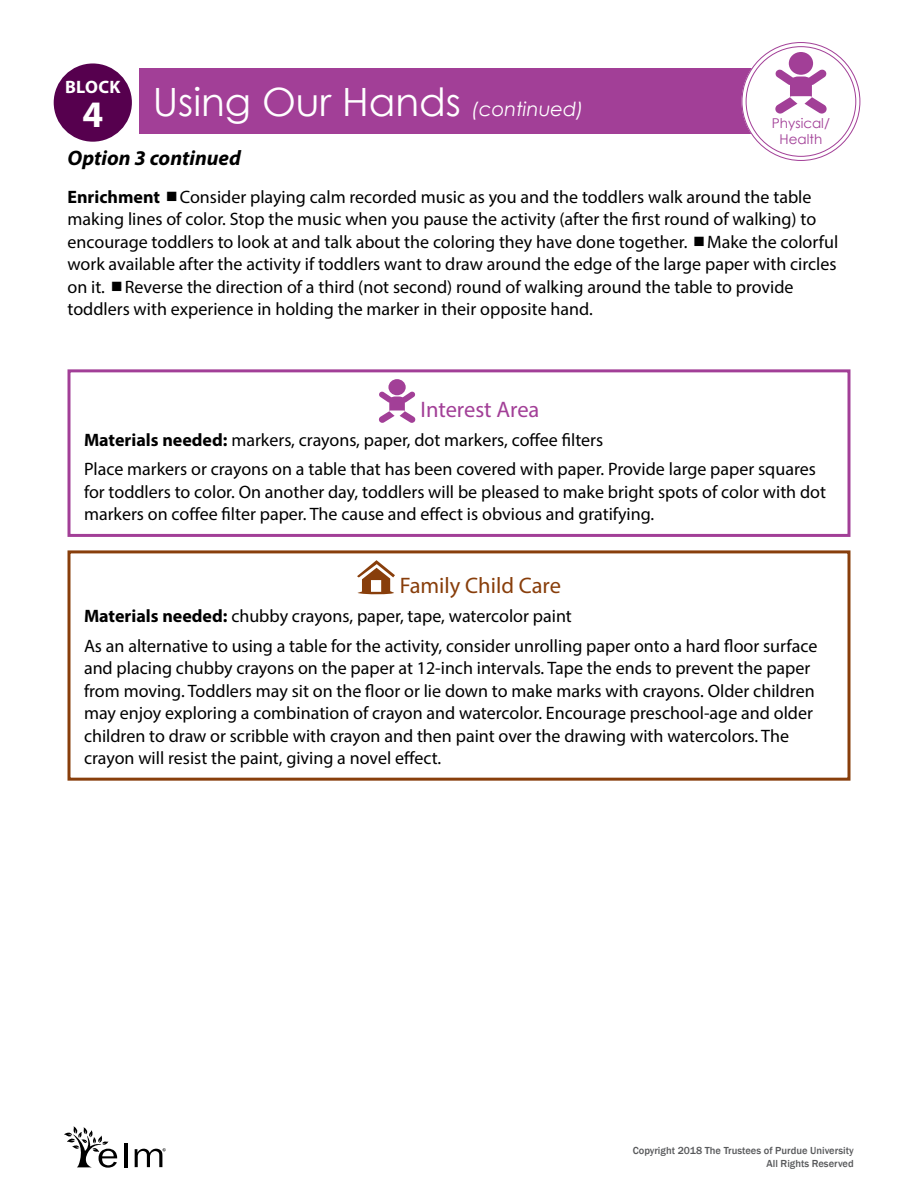
<style>
.page{position:relative;width:918px;height:1188px;background:#fff}
.page>*{position:absolute;margin:0;border:0;box-sizing:border-box;transform-origin:0 0}
.t1{font:39px "Century Gothic";color:#fff}
.t2{font:700 37.5px "Myriad Pro";color:#fff}
._4-04_FCC_Subhead{font:22.5px "Myriad Pro";color:#883e0b}
._4-03_Center_Subhead{font:22.5px "Myriad Pro";color:#a23f97}
.t3{font:italic 700 21px "Myriad Pro";color:#000}
._4-05_Ctr_FCC_Body{font:18px/22.5px "Myriad Pro";color:#000}
._4-02_Scaffolding_Ti{font:18px/22.5px "Myriad Pro";color:#000}
._4-05_IT_Center_FCC{font:18px "Myriad Pro";color:#000}
.t4{font:700 18px "Myriad Pro";letter-spacing:.02em;color:#fff}
.t5{font:13.5px/16.2px "Century Gothic";color:#a23f97;text-align:center}
.t6{font:500 10.5px/12.6px "Franklin Gothic";color:#58595b;text-align:right}
.s1{font-style:italic;font-size:19.5px}
.s2{font-weight:700}
</style>
<div class="page">
<div style="left:140px;top:68px;width:616px;height:66px;background:#a23f97"></div>
<div style="left:744px;top:45px;width:114px;height:113px;background:#fff;border-radius:50%"></div>
<div style="left:742px;top:42px;width:118px;height:119px;border:5px solid #fff;border-radius:50%"></div>
<div style="left:54px;top:63px;width:78px;height:79px;background:#56004e;border-radius:50%"></div>
<svg style="left:775px;top:69px;width:52px;height:45px"></svg>
<div style="left:789px;top:52px;width:24px;height:23px;background:#a23f97;border-radius:50%"></div>
<svg style="left:379px;top:391px;width:37px;height:32px"></svg>
<div style="left:388px;top:379px;width:18px;height:16px;background:#a23f97;border-radius:50%"></div>
<div style="left:68px;top:369px;width:782px;height:168px;border:3px solid #a23f97"></div>
<svg style="left:357px;top:560px;width:38px;height:34px"></svg>
<div style="left:68px;top:550px;width:782px;height:231px;border:3px solid #883e0b"></div>
<hr style="left:124px;top:1143px;width:3px;height:24px;background:#000">
<svg style="left:64px;top:1126px;width:53px;height:42px"></svg>
<svg style="left:135px;top:1148px;width:31px;height:19px"></svg>
<p class="t4" style="left:65px;top:75px;width:57px">BLOCK</p>
<h2 class="t2" style="left:82px;top:90px;width:22px">4</h2>
<h1 class="t1" style="left:153px;top:75px;width:433px">Using Our Hands <span class="s1">(continued)</span></h1>
<p class="t3" style="left:68px;top:145px;width:175px">Option 3 continued</p>
<p class="_4-02_Scaffolding_Ti" style="left:68px;top:185px;width:772px"><span class="s2">Enrichment</span> Consider playing calm recorded music as you and the toddlers walk around the table making lines of color. Stop the music when you pause the activity (after the first round of walking) to encourage toddlers to look at and talk about the coloring they have done together. Make the colorful work available after the activity if toddlers want to draw around the edge of the large paper with circles on it. Reverse the direction of a third (not second) round of walking around the table to provide toddlers with experience in holding the marker in their opposite hand.</p>
<p class="t5" style="left:772px;top:115px;width:59px">Physical/<br>Health</p>
<p class="_4-03_Center_Subhead" style="left:420px;top:396px;width:121px">Interest Area</p>
<p class="_4-05_IT_Center_FCC" style="left:84px;top:429px;width:521px"><span class="s2">Materials needed:</span> markers, crayons, paper, dot markers, coffee filters</p>
<p class="_4-05_Ctr_FCC_Body" style="left:84px;top:458px;width:744px">Place markers or crayons on a table that has been covered with paper. Provide large paper squares for toddlers to color. On another day, toddlers will be pleased to make bright spots of color with dot markers on coffee filter paper. The cause and effect is obvious and gratifying.</p>
<h1 class="_4-04_FCC_Subhead" style="left:400px;top:572px;width:163px">Family Child Care</h1>
<p class="_4-05_IT_Center_FCC" style="left:84px;top:605px;width:489px"><span class="s2">Materials needed:</span> chubby crayons, paper, tape, watercolor paint</p>
<p class="_4-05_Ctr_FCC_Body" style="left:84px;top:634px;width:735px">As an alternative to using a table for the activity, consider unrolling paper onto a hard floor surface and placing chubby crayons on the paper at 12-inch intervals. Tape the ends to prevent the paper from moving. Toddlers may sit on the floor or lie down to make marks with crayons. Older children may enjoy exploring a combination of crayon and watercolor. Encourage preschool-age and older children to draw or scribble with crayon and then paint over the drawing with watercolors. The crayon will resist the paint, giving a novel effect.</p>
<p class="t6" style="left:633px;top:1145px;width:223px">Copyright 2018 The Trustees of Purdue University<br>All Rights Reserved</p>
</div>
